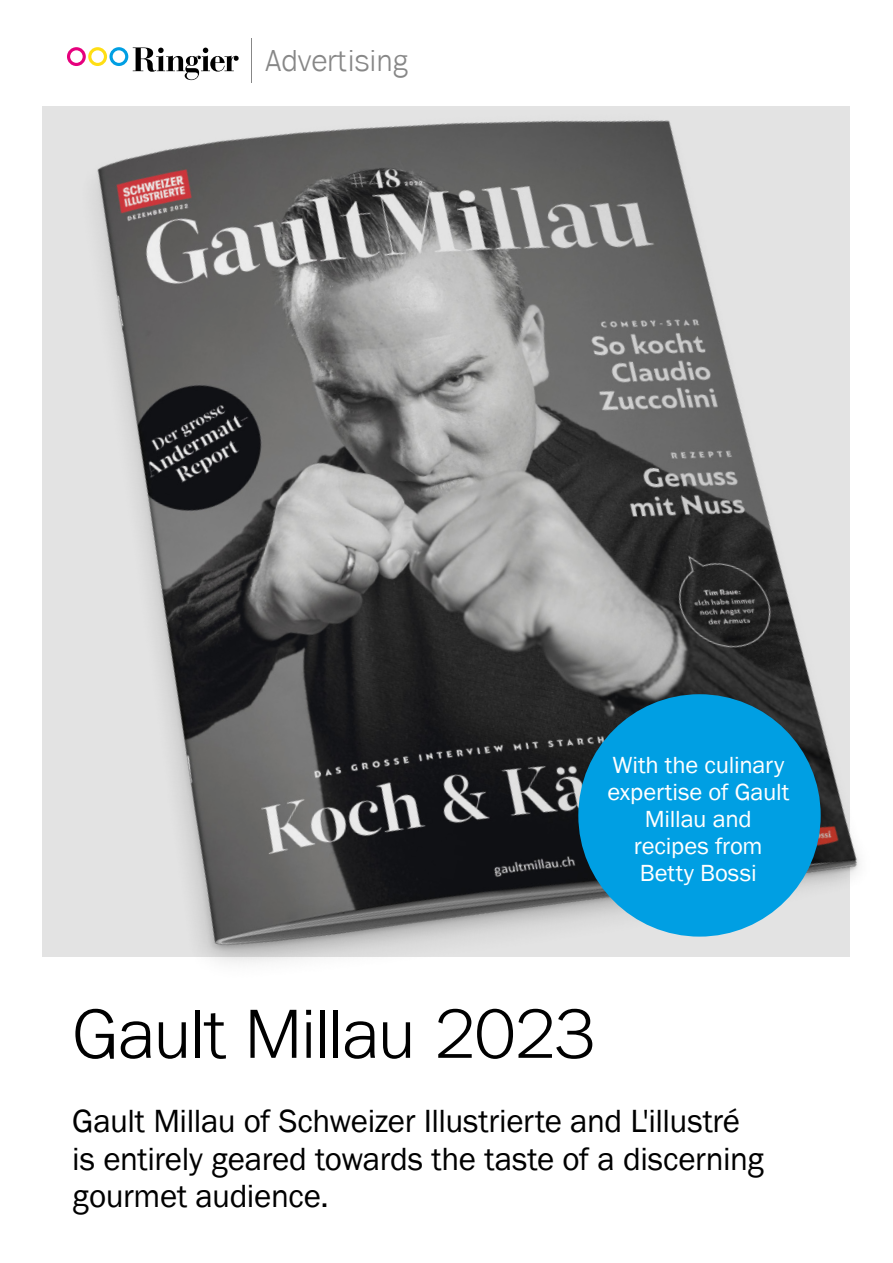
<style>
.page{position:relative;width:893px;height:1263px;background:#fff}
.page>*{position:absolute;margin:0;border:0;box-sizing:border-box;transform-origin:0 0}
.t1{font:300 72px "Ringier";letter-spacing:-.025em;color:#000}
.t2{font:33px/37.5px "Ringier";letter-spacing:-.01em;color:#000}
.t3{font:300 31.2px "Ringier";color:#878787}
.t4{font:24px/27px "Ringier";letter-spacing:-.005em;color:#fff;text-align:center}
</style>
<div class="page">
<img style="left:42px;top:38px;width:818px;height:925px">
<div style="left:578px;top:694px;width:243px;height:242px;background:#009fe3;border-radius:50%"></div>
<p class="t3" style="left:266px;top:41px;width:145px">Advertising</p>
<p class="t4" style="left:607px;top:751px;width:183px">With the culinary expertise of Gault<br>Millau and recipes from<br>Betty Bossi</p>
<h1 class="t1" style="left:72px;top:989px;width:525px">Gault Millau 2023</h1>
<p class="t2" style="left:72px;top:1102px;width:694px">Gault Millau of Schweizer Illustrierte and L'illustré is entirely geared towards the taste of a discerning gourmet audience.</p>
</div>
